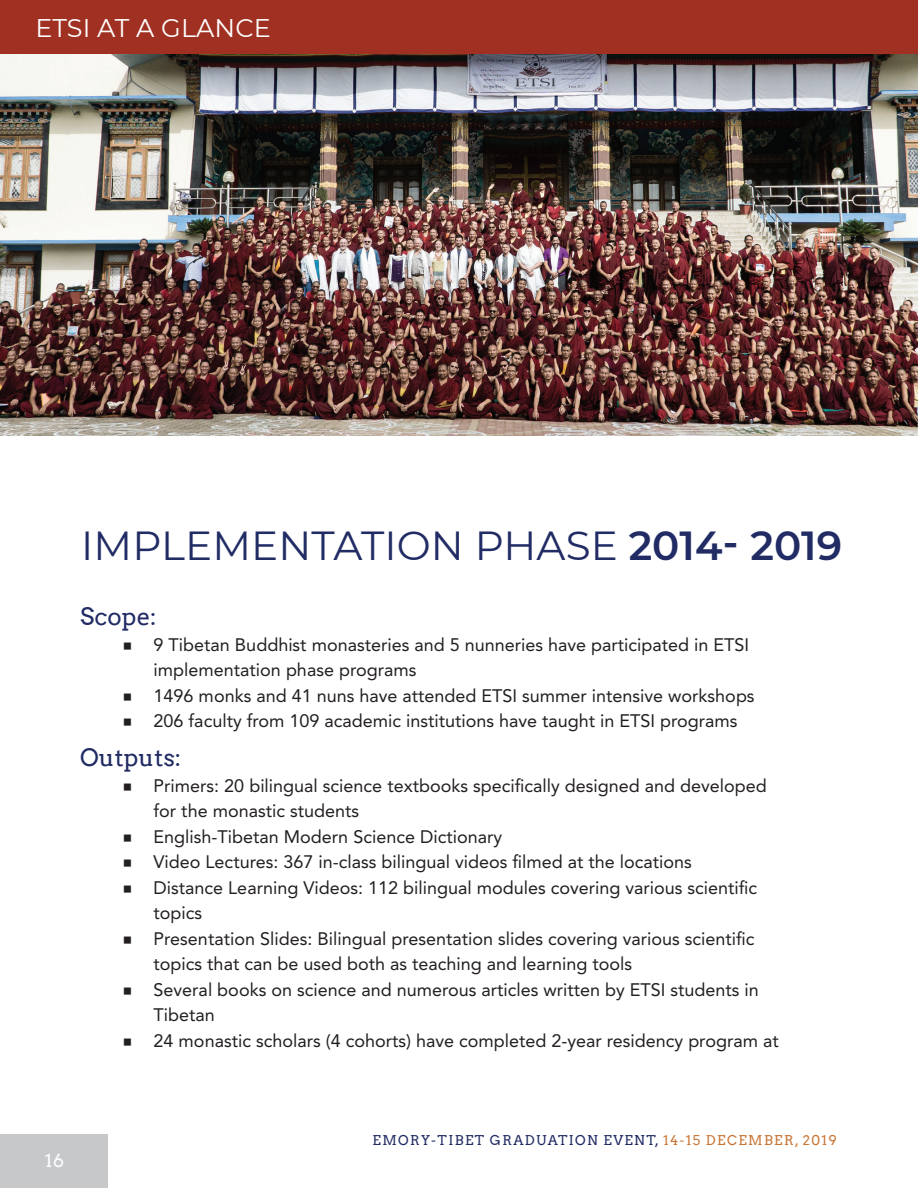
<style>
.page{position:relative;width:918px;height:1188px;background:#fff}
.page>*{position:absolute;margin:0;border:0;box-sizing:border-box;transform-origin:0 0}
.t1{font:40.5px "Montserrat";letter-spacing:.005em;color:#212b64}
.t2{font:25.5px "Montserrat";letter-spacing:.005em;color:#fff}
.t3{font:24px "Arvo";letter-spacing:.005em;color:#212b64}
.t4{font:18px/25.5px "Avenir LT Std";color:#231f20}
.t5{font:18px "Arvo";color:#fff}
.t6{font:13.5px "Arvo";letter-spacing:.1em;color:#212b64}
.s1{font-weight:600}
.s2{font-family:"Montserrat";font-weight:600}
.s3{color:#c97535}
</style>
<div class="page">
<div style="left:0;top:1134px;width:108px;height:54px;background:#c7c8ca"></div>
<div style="left:0;top:0;width:918px;height:54px;background:#a03122"></div>
<img style="left:0;top:54px;width:918px;height:382px">
<h2 class="t2" style="left:35px;top:10px;width:237px">ETSI AT A GLANCE</h2>
<h1 class="t1" style="left:81px;top:518px;width:762px">IMPLEMENTATION PHASE <span class="s1">2014- 2019</span></h1>
<h3 class="t3" style="left:80px;top:602px;width:78px">Scope:</h3>
<p class="t4" style="left:154px;top:632px;width:597px;text-indent:-32px"><span class="s2">■</span> 9 Tibetan Buddhist monasteries and 5 nunneries have participated in ETSI implementation phase programs</p>
<p class="t4" style="left:122px;top:683px;width:634px"><span class="s2">■</span> 1496 monks and 41 nuns have attended ETSI summer intensive workshops</p>
<p class="t4" style="left:122px;top:708px;width:617px"><span class="s2">■</span> 206 faculty from 109 academic institutions have taught in ETSI programs</p>
<h3 class="t3" style="left:80px;top:743px;width:103px">Outputs:</h3>
<p class="t4" style="left:154px;top:773px;width:615px;text-indent:-32px"><span class="s2">■</span> Primers: 20 bilingual science textbooks specifically designed and developed for the monastic students</p>
<p class="t4" style="left:122px;top:824px;width:381px"><span class="s2">■</span> English-Tibetan Modern Science Dictionary</p>
<p class="t4" style="left:122px;top:849px;width:571px"><span class="s2">■</span> Video Lectures: 367 in-class bilingual videos filmed at the locations</p>
<p class="t4" style="left:154px;top:875px;width:605px;text-indent:-32px"><span class="s2">■</span> Distance Learning Videos: 112 bilingual modules covering various scientific topics</p>
<p class="t4" style="left:154px;top:926px;width:602px;text-indent:-32px"><span class="s2">■</span> Presentation Slides: Bilingual presentation slides covering various scientific topics that can be used both as teaching and learning tools</p>
<p class="t4" style="left:154px;top:977px;width:607px;text-indent:-32px"><span class="s2">■</span> Several books on science and numerous articles written by ETSI students in<br>Tibetan</p>
<p class="t4" style="left:122px;top:1028px;width:658px"><span class="s2">■</span> 24 monastic scholars (4 cohorts) have completed 2-year residency program at</p>
<p class="t5" style="left:45px;top:1150px;width:21px">16</p>
<p class="t6" style="left:373px;top:1132px;width:466px">EMORY-TIBET GRADUATION EVENT, <span class="s3">14-15 DECEMBER, 2019</span></p>
</div>
